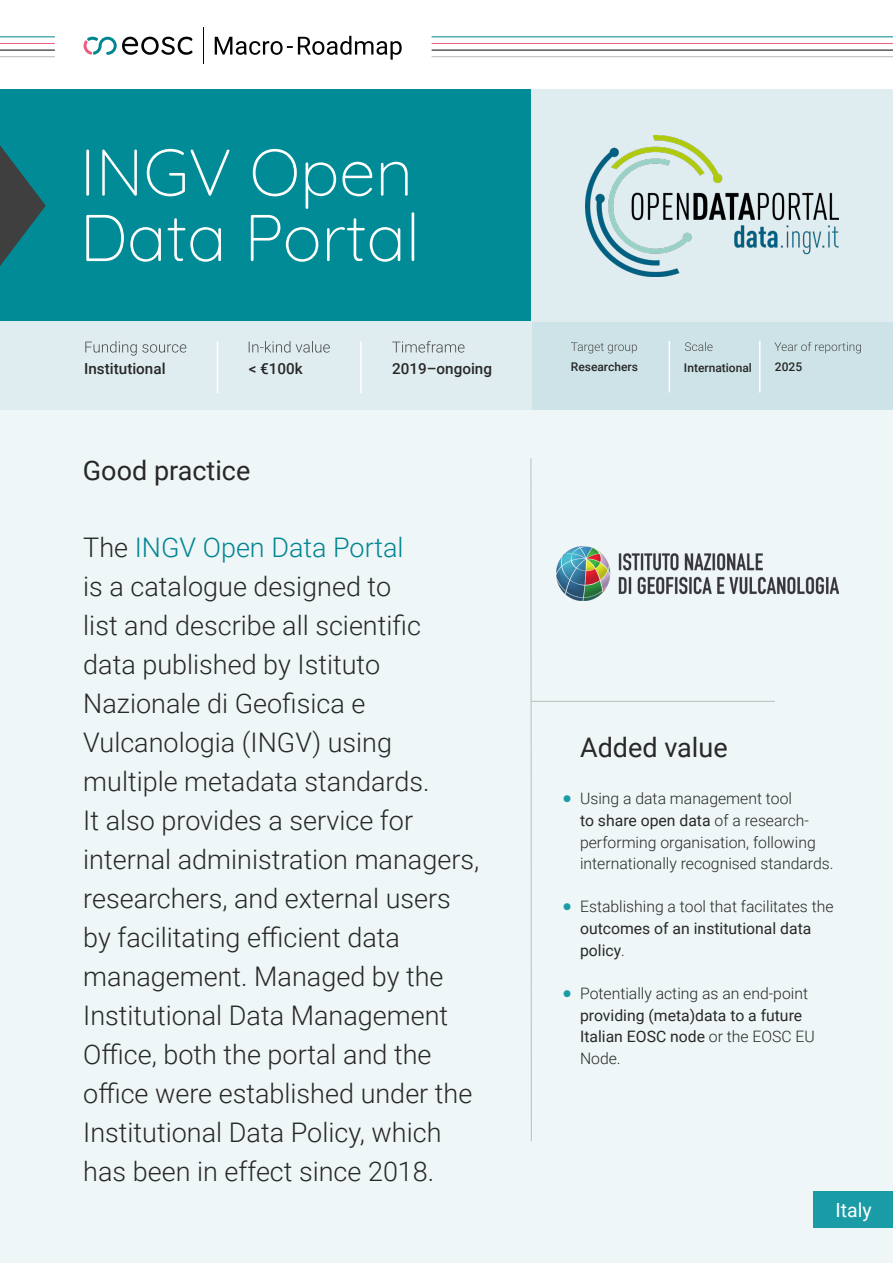
<style>
.page{position:relative;width:893px;height:1263px;background:#fff}
.page>*{position:absolute;margin:0;border:0;box-sizing:border-box;transform-origin:0 0}
.t1{font:300 65.85px/65.4px "Quicksand";color:#fff}
.p1{font:300 27px/39px "Roboto";color:#282827}
.t2{font:27px "Roboto";color:#282827}
.t3{font:19.5px "Roboto";color:#fff}
.t4{font:300 15.75px/21.8px "Roboto";color:#282827}
.f1_2{font:500 15.3px "Roboto";color:#282827}
.f2_2{font:500 12px "Roboto";color:#282827}
.s1{color:#008691}
.s2{font-family:"Helvetica";font-weight:400;font-size:31.5px;color:#1a9ca6}
.s3{font-weight:400}
</style>
<div class="page">
<div style="left:0;top:351px;width:893px;height:912px;background:#eff6f8"></div>
<div style="left:0;top:89px;width:532px;height:233px;background:#008b96"></div>
<hr style="left:531px;top:458px;width:1px;height:683px;background:#bcbcbc">
<div style="left:532px;top:322px;width:361px;height:87px;background:#cde3e7"></div>
<svg style="left:0;top:145px;width:46px;height:121px"></svg>
<hr style="left:0;top:37px;width:55px;height:1px;background:#008691">
<hr style="left:0;top:43px;width:55px;height:1px;background:#eb5d81">
<hr style="left:0;top:50px;width:55px;height:1px;background:#040305">
<hr style="left:0;top:56px;width:55px;height:1px;background:#bab8bc">
<hr style="left:432px;top:37px;width:461px;height:1px;background:#008691">
<hr style="left:432px;top:43px;width:461px;height:1px;background:#eb5d81">
<hr style="left:432px;top:50px;width:461px;height:1px;background:#040305">
<hr style="left:432px;top:56px;width:461px;height:1px;background:#bab8bc">
<svg style="left:84px;top:37px;width:108px;height:18px"></svg>
<hr style="left:203px;top:28px;width:1px;height:36px;background:#040305">
<svg style="left:215px;top:36px;width:187px;height:24px"></svg>
<div style="left:0;top:322px;width:532px;height:87px;background:#e0edf0"></div>
<svg style="left:571px;top:342px;width:66px;height:11px"></svg>
<svg style="left:774px;top:342px;width:87px;height:11px"></svg>
<hr style="left:669px;top:341px;width:1px;height:51px;background:#fff">
<hr style="left:759px;top:341px;width:1px;height:51px;background:#fff">
<svg style="left:685px;top:342px;width:28px;height:9px"></svg>
<div style="left:532px;top:89px;width:361px;height:233px;background:#e0edf0"></div>
<img style="left:586px;top:135px;width:253px;height:141px">
<hr style="left:360px;top:341px;width:2px;height:52px;background:#fff">
<hr style="left:217px;top:341px;width:1px;height:52px;background:#fff">
<svg style="left:85px;top:341px;width:101px;height:15px"></svg>
<svg style="left:249px;top:341px;width:81px;height:12px"></svg>
<svg style="left:392px;top:341px;width:72px;height:12px"></svg>
<div style="left:814px;top:1192px;width:79px;height:36px;background:#1a9ca6"></div>
<img style="left:557px;top:546px;width:282px;height:54px">
<hr style="left:531px;top:701px;width:244px;height:1px;background:#bcbcbc">
<p class="t1" style="left:80px;top:133px;width:342px">INGV Open<br>Data Portal</p>
<p class="f1_2" style="left:84px;top:358px;width:83px">Institutional</p>
<p class="f1_2" style="left:249px;top:358px;width:56px">&lt; €100k</p>
<p class="f1_2" style="left:392px;top:358px;width:101px">2019–ongoing</p>
<p class="f2_2" style="left:571px;top:359px;width:68px">Researchers</p>
<p class="f2_2" style="left:684px;top:359px;width:69px">International</p>
<p class="f2_2" style="left:775px;top:359px;width:29px">2025</p>
<p class="t2" style="left:83px;top:451px;width:169px">Good practice</p>
<p class="p1" style="left:83px;top:527px;width:397px">The <span class="s1">INGV Open Data Portal<br></span>is a catalogue designed to<br>list and describe all scientific data published by Istituto<br>Nazionale di Geofisica e<br>Vulcanologia (INGV) using multiple metadata standards.<br>It also provides a service for internal administration managers, researchers, and external users by facilitating efficient data management. Managed by the<br>Institutional Data Management<br>Office, both the portal and the office were established under the<br>Institutional Data Policy, which has been in effect since 2018.</p>
<p class="t2" style="left:580px;top:728px;width:149px">Added value</p>
<p class="t4" style="left:580px;top:787px;width:255px;text-indent:-19px"><span class="s2">•</span> Using a data management tool<br><span class="s3">to share open data</span> of a research&shy;performing organisation, following internationally recognised standards.</p>
<p class="t4" style="left:580px;top:895px;width:255px;text-indent:-19px"><span class="s2">•</span> Establishing a tool that facilitates the <span class="s3">outcomes of an institutional data policy</span>.</p>
<p class="t4" style="left:580px;top:982px;width:236px;text-indent:-19px"><span class="s2">•</span> Potentially acting as an end-point <span class="s3">providing (meta)data to a future<br>Italian EOSC node</span> or the EOSC EU<br>Node.</p>
<p class="t3" style="left:835px;top:1196px;width:38px">Italy</p>
</div>
